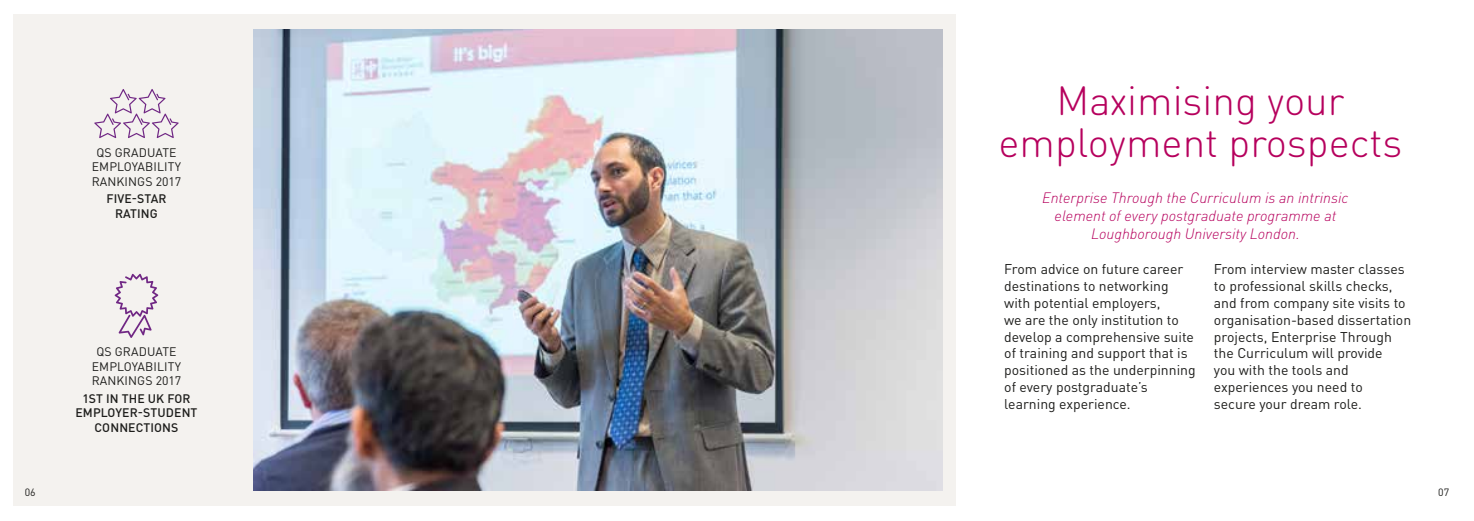
<style>
.page{position:relative;width:1474px;height:521px;background:#fff}
.page>*{position:absolute;margin:0;border:0;box-sizing:border-box;transform-origin:0 0}
.t1{font:300 40.25px/42px "DIN Round OT";color:#b6005d;text-align:center}
.t2{font:italic 300 14.88px/17.8px "DINOT";color:#b6005d;text-align:center}
.t3{font:14px/16.8px "DINOT";color:#1d1d1b}
.t4{font:12.25px/14.7px "DINOT";letter-spacing:.01em;color:#1d1d1b;text-align:center}
.t5{font:500 12.25px/14.7px "DINOT";letter-spacing:.01em;color:#1d1d1b;text-align:center}
.t6{font:10.5px "DINOT";color:#1d1d1b}
</style>
<div class="page">
<div style="left:13px;top:15px;width:943px;height:491px;background:#f4f2ef"></div>
<svg style="left:115px;top:274px;width:43px;height:64px"></svg>
<img style="left:253px;top:30px;width:690px;height:461px">
<svg style="left:94px;top:89px;width:85px;height:49px"></svg>
<p class="t4" style="left:92px;top:145px;width:91px">QS GRADUATE<br>EMPLOYABILITY<br>RANKINGS 2017</p>
<p class="t5" style="left:106px;top:191px;width:62px">FIVE-STAR<br>RATING</p>
<p class="t4" style="left:92px;top:344px;width:91px">QS GRADUATE<br>EMPLOYABILITY<br>RANKINGS 2017</p>
<p class="t5" style="left:75px;top:390px;width:123px">1ST IN THE UK FOR<br>EMPLOYER-STUDENT<br>CONNECTIONS</p>
<h1 class="t1" style="left:998px;top:79px;width:405px">Maximising your employment prospects</h1>
<p class="t2" style="left:1042px;top:189px;width:308px">Enterprise Through the Curriculum is an intrinsic element of every postgraduate programme at<br>Loughborough University London.</p>
<p class="t3" style="left:1004px;top:261px;width:193px">From advice on future career destinations to networking with potential employers,<br>we are the only institution to develop a comprehensive suite of training and support that is positioned as the underpinning of every postgraduate’s learning experience.</p>
<p class="t3" style="left:1213px;top:261px;width:199px">From interview master classes to professional skills checks, and from company site visits to organisation-based dissertation projects, Enterprise Through the Curriculum will provide<br>you with the tools and experiences you need to<br>secure your dream role.</p>
<p class="t6" style="left:25px;top:486px;width:12px">06</p>
<p class="t6" style="left:1438px;top:486px;width:12px">07</p>
</div>
